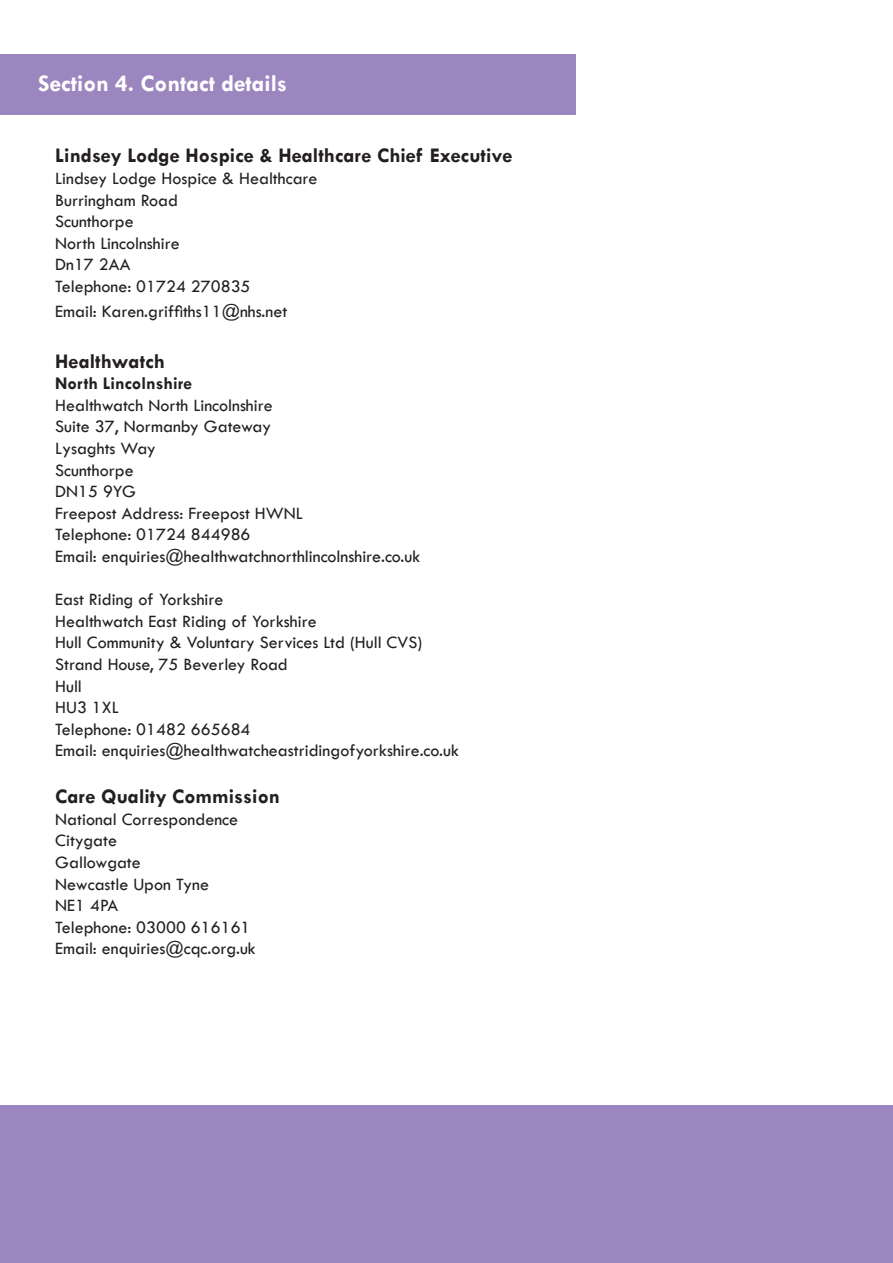
<style>
.page{position:relative;width:893px;height:1263px;background:#fff}
.page>*{position:absolute;margin:0;border:0;box-sizing:border-box;transform-origin:0 0}
.t1{font:700 24px "Tw Cen";color:#fff}
.t2{font:700 21px "Tw Cen";color:#231f20}
.t3{font:18px "Tw Cen";color:#231f20}
.t4{font:700 18px "Tw Cen";color:#231f20}
</style>
<div class="page">
<div style="left:0;top:1106px;width:893px;height:157px;background:#9c86bf"></div>
<div style="left:0;top:54px;width:575px;height:60px;background:#9c86bf"></div>
<p class="t1" style="left:38px;top:69px;width:250px">Section 4. Contact details</p>
<p class="t2" style="left:55px;top:143px;width:459px">Lindsey Lodge Hospice &amp; Healthcare Chief Executive</p>
<p class="t3" style="left:55px;top:167px;width:264px">Lindsey Lodge Hospice &amp; Healthcare</p>
<p class="t3" style="left:55px;top:189px;width:124px">Burringham Road</p>
<p class="t3" style="left:55px;top:211px;width:80px">Scunthorpe</p>
<p class="t3" style="left:55px;top:232px;width:126px">North Lincolnshire</p>
<p class="t3" style="left:55px;top:254px;width:77px">Dn17 2AA</p>
<p class="t3" style="left:55px;top:275px;width:197px">Telephone: 01724 270835</p>
<p class="t3" style="left:55px;top:301px;width:234px">Email: Karen.griffiths11@nhs.net</p>
<p class="t2" style="left:55px;top:348px;width:111px">Healthwatch</p>
<p class="t4" style="left:55px;top:373px;width:138px">North Lincolnshire</p>
<p class="t3" style="left:55px;top:394px;width:219px">Healthwatch North Lincolnshire</p>
<p class="t3" style="left:55px;top:416px;width:217px">Suite 37, Normanby Gateway</p>
<p class="t3" style="left:55px;top:437px;width:102px">Lysaghts Way</p>
<p class="t3" style="left:55px;top:459px;width:80px">Scunthorpe</p>
<p class="t3" style="left:55px;top:481px;width:82px">DN15 9YG</p>
<p class="t3" style="left:55px;top:502px;width:249px">Freepost Address: Freepost HWNL</p>
<p class="t3" style="left:55px;top:524px;width:197px">Telephone: 01724 844986</p>
<p class="t3" style="left:55px;top:545px;width:367px">Email: enquiries@healthwatchnorthlincolnshire.co.uk</p>
<p class="t3" style="left:55px;top:589px;width:170px">East Riding of Yorkshire</p>
<p class="t3" style="left:55px;top:610px;width:263px">Healthwatch East Riding of Yorkshire</p>
<p class="t3" style="left:55px;top:632px;width:368px">Hull Community &amp; Voluntary Services Ltd (Hull CVS)</p>
<p class="t3" style="left:55px;top:653px;width:234px">Strand House, 75 Beverley Road</p>
<p class="t3" style="left:55px;top:675px;width:28px">Hull</p>
<p class="t3" style="left:55px;top:697px;width:65px">HU3 1XL</p>
<p class="t3" style="left:55px;top:718px;width:197px">Telephone: 01482 665684</p>
<p class="t3" style="left:55px;top:740px;width:405px">Email: enquiries@healthwatcheastridingofyorkshire.co.uk</p>
<p class="t2" style="left:55px;top:784px;width:226px">Care Quality Commission</p>
<p class="t3" style="left:55px;top:808px;width:184px">National Correspondence</p>
<p class="t3" style="left:55px;top:830px;width:63px">Citygate</p>
<p class="t3" style="left:55px;top:851px;width:87px">Gallowgate</p>
<p class="t3" style="left:55px;top:873px;width:155px">Newcastle Upon Tyne</p>
<p class="t3" style="left:55px;top:895px;width:65px">NE1 4PA</p>
<p class="t3" style="left:55px;top:916px;width:197px">Telephone: 03000 616161</p>
<p class="t3" style="left:55px;top:938px;width:202px">Email: enquiries@cqc.org.uk</p>
</div>
